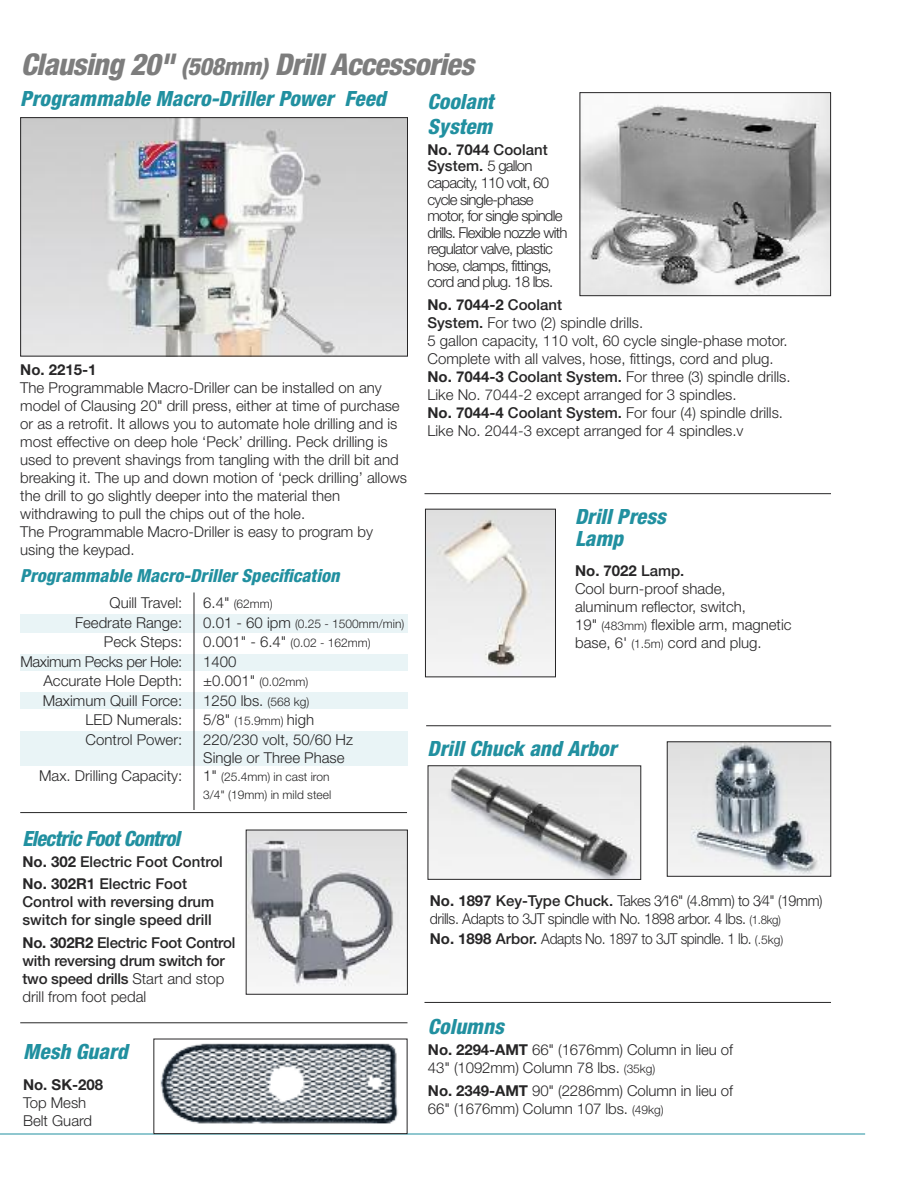
<style>
.page{position:relative;width:918px;height:1188px;background:#fff}
.page>*{position:absolute;margin:0;border:0;box-sizing:border-box;transform-origin:0 0}
.t1{font:italic 800 condensed 30px "Helvetica Neue";letter-spacing:-.02em;color:#7d7d7d}
.t2{font:italic 800 condensed 21px/22.5px "Helvetica Neue";letter-spacing:.005em;color:#2190a0}
.t3{font:italic 800 condensed 21px "Helvetica Neue";letter-spacing:-.025em;color:#2190a0;scale:.95 1}
.t4{font:italic 800 condensed 18px "Helvetica Neue";letter-spacing:.005em;color:#2190a0}
.t5{font:300 15px/18px "Helvetica Neue";color:#272627}
.t6{font:500 15px/18px "Helvetica Neue";color:#272627}
.t7{font:300 15px/16.5px "Helvetica Neue";letter-spacing:-.05em;color:#272627}
.t8{font:300 15px/18px "Helvetica Neue";letter-spacing:-.025em;color:#272627;scale:.95 1}
.t9{font:300 15px "Helvetica Neue";letter-spacing:-.025em;color:#272627;scale:.92 1}
.t10{font:300 15px "Helvetica Neue";letter-spacing:-.025em;color:#272627}
.t11{font:700 15px "Helvetica Neue";color:#272627}
.t12{font:300 12px/18px "Helvetica Neue";color:#272627}
.s1{font-size:24px}
.s2{font-weight:700}
.s3{font-weight:500}
.s4{font-size:15px}
.s5{font-size:12px}
.s6{font-weight:300}
</style>
<div class="page">
<div style="left:20px;top:731px;width:388px;height:35px;background:#e9f4f6"></div>
<div style="left:20px;top:693px;width:388px;height:16px;background:#e9f4f6"></div>
<div style="left:20px;top:655px;width:388px;height:16px;background:#e9f4f6"></div>
<div style="left:20px;top:614px;width:388px;height:18px;background:#e9f4f6"></div>
<hr style="left:0;top:1134px;width:865px;height:1px;background:#2190a0">
<img style="left:430px;top:767px;width:209px;height:111px">
<div style="left:428px;top:765px;width:213px;height:115px;border:1px solid #272627"></div>
<img style="left:669px;top:743px;width:160px;height:132px">
<div style="left:667px;top:741px;width:164px;height:136px;border:1px solid #272627"></div>
<img style="left:160px;top:1043px;width:238px;height:81px">
<div style="left:153px;top:1039px;width:255px;height:95px;border:1px solid #272627"></div>
<img style="left:427px;top:511px;width:127px;height:164px">
<div style="left:425px;top:509px;width:131px;height:168px;border:1px solid #272627"></div>
<hr style="left:20px;top:812px;width:387px;height:1px;background:#272627">
<hr style="left:426px;top:725px;width:405px;height:1px;background:#272627">
<hr style="left:20px;top:1022px;width:388px;height:1px;background:#272627">
<img style="left:582px;top:94px;width:247px;height:200px">
<div style="left:580px;top:92px;width:251px;height:204px;border:1px solid #272627"></div>
<hr style="left:424px;top:1002px;width:407px;height:1px;background:#272627">
<hr style="left:424px;top:493px;width:407px;height:1px;background:#272627">
<img style="left:248px;top:832px;width:158px;height:155px">
<div style="left:246px;top:830px;width:162px;height:165px;border:1px solid #272627"></div>
<img style="left:22px;top:119px;width:384px;height:236px">
<div style="left:20px;top:117px;width:388px;height:240px;border:1px solid #272627"></div>
<hr style="left:194px;top:592px;width:1px;height:218px;background:#272627">
<h1 class="t1" style="left:21px;top:54px;width:455px">Clausing 20" <span class="s1">(508mm)</span> Drill Accessories</h1>
<h2 class="t2" style="left:428px;top:90px;width:68px;line-height:25.2px">Coolant<br>System</h2>
<p class="t7" style="left:428px;top:143px;width:142px"><span class="s2">No. 7044</span> <span class="s3">Coolant<br>System.</span> 5 gallon capacity, 110 volt, 60 cycle single-phase motor, for single spindle drills. Flexible nozzle with regulator valve, plastic hose, clamps, fittings, cord and plug. 18 lbs.</p>
<p class="t5" style="left:428px;top:297px;width:365px"><span class="s2">No. 7044-2</span> <span class="s3">Coolant<br>System.</span> For two (2) spindle drills.<br>5 gallon capacity, 110 volt, 60 cycle single-phase motor.<br>Complete with all valves, hose, fittings, cord and plug.<br><span class="s2">No. 7044-3</span> <span class="s3">Coolant System.</span> For three (3) spindle drills.<br>Like No. 7044-2 except arranged for 3 spindles.<br><span class="s2">No. 7044-4</span> <span class="s3">Coolant System.</span> For four (4) spindle drills.<br>Like No. 2044-3 except arranged for 4 spindles.v</p>
<h2 class="t2" style="left:20px;top:89px;width:367px">Programmable Macro-Driller Power Feed</h2>
<p class="t11" style="left:20px;top:365px;width:78px">No. 2215-1</p>
<p class="t5" style="left:20px;top:380px;width:388px">The Programmable Macro-Driller can be installed on any model of Clausing 20" drill press, either at time of purchase or as a retrofit. It allows you to automate hole drilling and is most effective on deep hole ‘Peck’ drilling. Peck drilling is used to prevent shavings from tangling with the drill bit and breaking it. The up and down motion of ‘peck drilling’ allows the drill to go slightly deeper into the material then withdrawing to pull the chips out of the hole.<br>The Programmable Macro-Driller is easy to program by using the keypad.</p>
<p class="t4" style="left:20px;top:569px;width:321px">Programmable Macro-Driller Specification</p>
<p class="t5" style="left:110px;top:595px;width:74px">Quill Travel:</p>
<p class="t12" style="left:203px;top:595px;width:71px"><span class="s4">6.4"</span> (62mm)</p>
<p class="t5" style="left:75px;top:615px;width:109px">Feedrate Range:</p>
<p class="t12" style="left:203px;top:616px;width:203px"><span class="s4">0.01 - 60 ipm</span> (0.25 - 1500mm/min)</p>
<p class="t5" style="left:104px;top:634px;width:80px">Peck Steps:</p>
<p class="t12" style="left:203px;top:635px;width:169px"><span class="s4">0.001" - 6.4"</span> (0.02 - 162mm)</p>
<p class="t10" style="left:20px;top:656px;width:163px">Maximum Pecks per Hole:</p>
<p class="t5" style="left:203px;top:654px;width:35px">1400</p>
<p class="t5" style="left:44px;top:673px;width:140px">Accurate Hole Depth:</p>
<p class="t12" style="left:203px;top:674px;width:107px"><span class="s4">±0.001"</span> (0.02mm)</p>
<p class="t5" style="left:43px;top:693px;width:141px">Maximum Quill Force:</p>
<p class="t5" style="left:203px;top:693px;width:108px">1250 lbs. <span class="s5">(568 kg)</span></p>
<p class="t5" style="left:85px;top:712px;width:98px">LED Numerals:</p>
<p class="t5" style="left:203px;top:712px;width:112px">5/8" <span class="s5">(15.9mm)</span> high</p>
<p class="t5" style="left:86px;top:732px;width:98px">Control Power:</p>
<p class="t5" style="left:203px;top:732px;width:151px">220/230 volt, 50/60 Hz<br>Single or Three Phase</p>
<p class="t5" style="left:39px;top:768px;width:145px">Max. Drilling Capacity:</p>
<p class="t12" style="left:203px;top:769px;width:129px"><span class="s4">1"</span> (25.4mm) in cast iron<br>3/4" (19mm) in mild steel</p>
<h2 class="t2" style="left:575px;top:507px;width:92px">Drill Press<br>Lamp</h2>
<p class="t5" style="left:575px;top:563px;width:218px"><span class="s2">No. 7022</span> <span class="s3">Lamp.<br></span>Cool burn-proof shade, aluminum reflector, switch,<br>19" <span class="s5">(483mm)</span> flexible arm, magnetic base, 6' <span class="s5">(1.5m)</span> cord and plug.</p>
<h2 class="t2" style="left:428px;top:739px;width:190px">Drill Chuck and Arbor</h2>
<h2 class="t3" style="left:23px;top:831px;width:167px">Electric Foot Control</h2>
<p class="t6" style="left:22px;top:852px;width:202px;line-height:22.5px"><span class="s2">No. 302</span> Electric Foot Control<br><span class="s2">No. 302R1</span> Electric Foot</p>
<p class="t6" style="left:23px;top:894px;width:193px">Control with reversing drum switch for single speed drill</p>
<p class="t6" style="left:22px;top:935px;width:214px"><span class="s2">No. 302R2</span> Electric Foot Control with reversing drum switch for two speed drills <span class="s6">Start and stop drill from foot pedal</span></p>
<h2 class="t2" style="left:23px;top:1042px;width:106px">Mesh Guard</h2>
<p class="t11" style="left:23px;top:1080px;width:82px">No. SK-208</p>
<p class="t5" style="left:23px;top:1095px;width:71px">Top Mesh<br>Belt Guard</p>
<p class="t8" style="left:430px;top:893px;width:415px"><span class="s2">No. 1897</span> <span class="s3">Key-Type Chuck.</span> Takes 3⁄16" (4.8mm) to 3⁄4" (19mm) drills. Adapts to 3JT spindle with No. 1898 arbor. 4 lbs. <span class="s5">(1.8kg)</span></p>
<p class="t9" style="left:430px;top:933px;width:386px"><span class="s2">No. 1898</span> <span class="s3">Arbor.</span> Adapts No. 1897 to 3JT spindle. 1 lb. <span class="s5">(.5kg)</span></p>
<h2 class="t2" style="left:428px;top:1017px;width:77px">Columns</h2>
<p class="t5" style="left:428px;top:1042px;width:306px"><span class="s2">No. 2294-AMT</span> 66" (1676mm) Column in lieu of<br>43" (1092mm) Column 78 lbs. <span class="s5">(35kg)</span></p>
<p class="t5" style="left:428px;top:1083px;width:306px"><span class="s2">No. 2349-AMT</span> 90" (2286mm) Column in lieu of<br>66" (1676mm) Column 107 lbs. <span class="s5">(49kg)</span></p>
</div>
